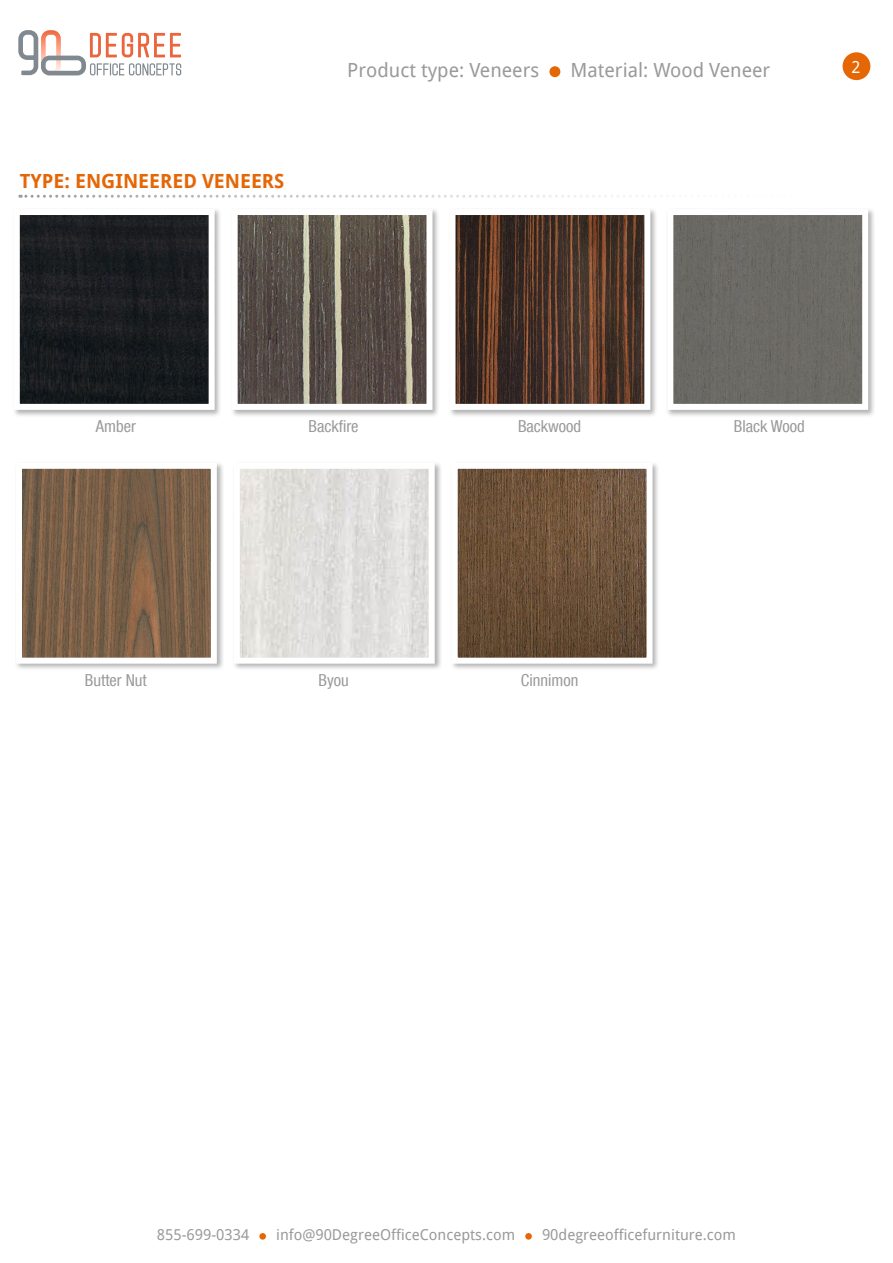
<style>
.page{position:relative;width:893px;height:1263px;background:#fff}
.page>*{position:absolute;margin:0;border:0;box-sizing:border-box;transform-origin:0 0}
._02_Product___Metria{font:19.5px "Droid Sans";color:#9b9a99}
._03_Type{font:700 19.5px "Droid Sans";color:#e56605}
._04_Items{font:condensed 16.5px "Helvetica Neue LT Com";color:#9b9a99}
.t1{font:16.5px "Droid Sans";color:#fff}
._02_Product___Metria-2{font:15px "Droid Sans";color:#9b9a99}
</style>
<div class="page">
<div style="left:549px;top:66px;width:11px;height:11px;background:#e56605;border-radius:50%"></div>
<div style="left:12px;top:207px;width:210px;height:210px;background:#231f20;opacity:.34"></div>
<img style="left:21px;top:216px;width:187px;height:187px">
<div style="left:14px;top:209px;width:201px;height:201px;border:6px solid #fff"></div>
<div style="left:230px;top:207px;width:210px;height:210px;background:#231f20;opacity:.34"></div>
<img style="left:239px;top:216px;width:186px;height:187px">
<div style="left:232px;top:209px;width:200px;height:201px;border:6px solid #fff"></div>
<div style="left:448px;top:207px;width:210px;height:210px;background:#231f20;opacity:.34"></div>
<img style="left:456px;top:216px;width:187px;height:187px">
<div style="left:449px;top:209px;width:201px;height:201px;border:6px solid #fff"></div>
<div style="left:666px;top:207px;width:210px;height:210px;background:#231f20;opacity:.34"></div>
<div style="left:674px;top:216px;width:187px;height:187px;background:#6b6a65"></div>
<div style="left:667px;top:209px;width:201px;height:201px;border:6px solid #fff"></div>
<div style="left:14px;top:461px;width:210px;height:210px;background:#231f20;opacity:.34"></div>
<img style="left:23px;top:470px;width:187px;height:187px">
<div style="left:16px;top:463px;width:201px;height:201px;border:6px solid #fff"></div>
<div style="left:232px;top:461px;width:210px;height:210px;background:#231f20;opacity:.34"></div>
<img style="left:241px;top:470px;width:187px;height:187px">
<div style="left:234px;top:463px;width:201px;height:201px;border:6px solid #fff"></div>
<div style="left:450px;top:461px;width:210px;height:210px;background:#231f20;opacity:.34"></div>
<img style="left:459px;top:470px;width:186px;height:187px">
<div style="left:452px;top:463px;width:200px;height:201px;border:6px solid #fff"></div>
<svg style="left:20px;top:195px;width:618px;height:3px"></svg>
<svg style="left:18px;top:30px;width:163px;height:45px"></svg>
<div style="left:259px;top:1233px;width:7px;height:6px;background:#e56605;border-radius:50%"></div>
<div style="left:525px;top:1233px;width:7px;height:6px;background:#e56605;border-radius:50%"></div>
<div style="left:843px;top:52px;width:27px;height:28px;background:#e56605;border-radius:50%"></div>
<p class="_03_Type" style="left:20px;top:167px;width:266px">TYPE: ENGINEERED VENEERS</p>
<p class="_02_Product___Metria" style="left:347px;top:57px;width:194px">Product type: Veneers</p>
<p class="_02_Product___Metria" style="left:570px;top:57px;width:201px">Material: Wood Veneer</p>
<p class="t1" style="left:851px;top:55px;width:11px">2</p>
<p class="_04_Items" style="left:96px;top:417px;width:42px">Amber</p>
<p class="_04_Items" style="left:309px;top:417px;width:52px">Backfire</p>
<p class="_04_Items" style="left:518px;top:417px;width:65px">Backwood</p>
<p class="_04_Items" style="left:734px;top:417px;width:72px">Black Wood</p>
<p class="_04_Items" style="left:85px;top:670px;width:64px">Butter Nut</p>
<p class="_04_Items" style="left:318px;top:670px;width:32px">Byou</p>
<p class="_04_Items" style="left:521px;top:670px;width:59px">Cinnimon</p>
<p class="_02_Product___Metria-2" style="left:157px;top:1224px;width:94px">855-699-0334</p>
<p class="_02_Product___Metria-2" style="left:276px;top:1224px;width:240px">info@90DegreeOfficeConcepts.com</p>
<p class="_02_Product___Metria-2" style="left:542px;top:1224px;width:195px">90degreeofficefurniture.com</p>
</div>
